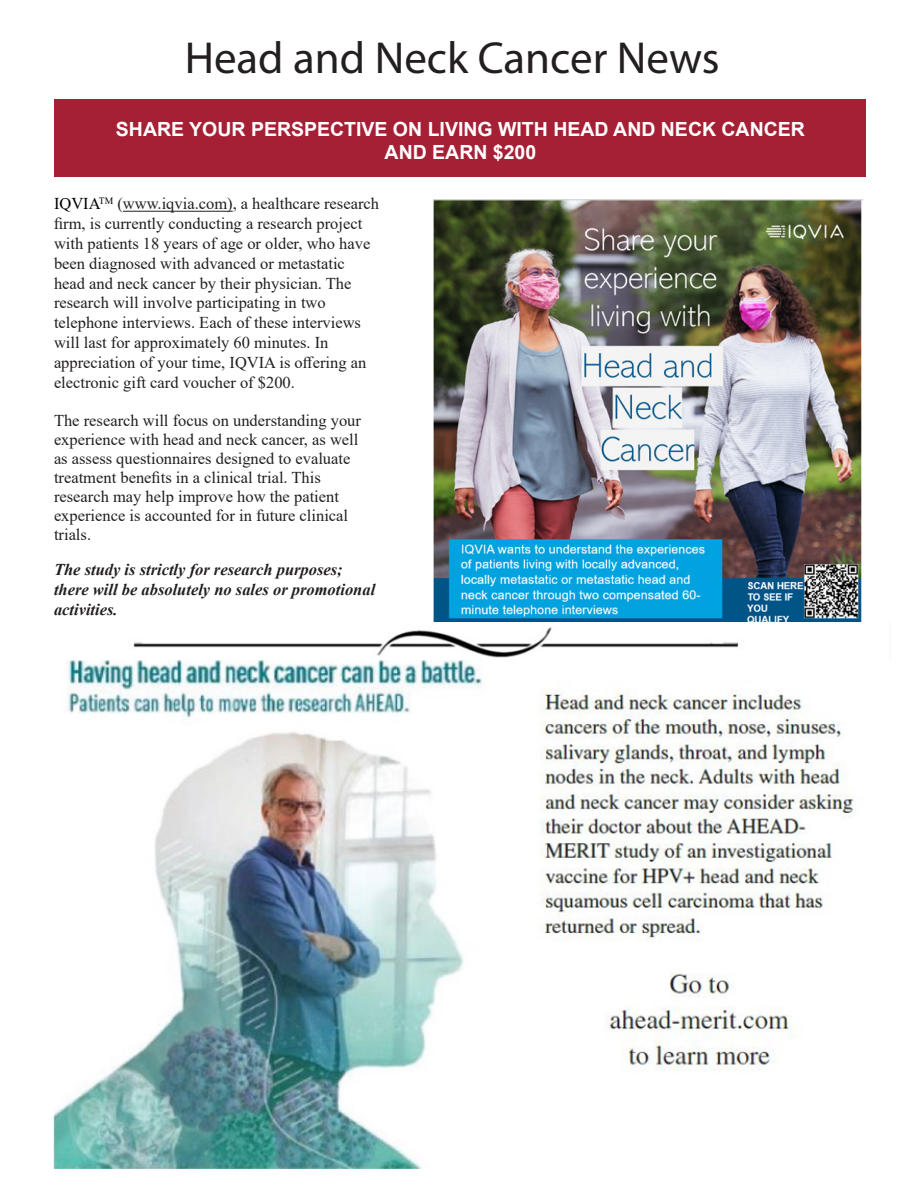
<style>
.page{position:relative;width:918px;height:1188px;background:#fff}
.page>*{position:absolute;margin:0;border:0;box-sizing:border-box;transform-origin:0 0}
.t1{font:45px "Myriad Pro";color:#231f20}
.t2{font:700 19.5px/23.4px "Arial";color:#fff;text-align:center}
.t3{font:16.5px/19.8px "Times New Roman";color:#231f20}
.t4{font:italic 700 16.5px/19.8px "Times New Roman";color:#231f20}
.s1{color:#000}
</style>
<div class="page">
<div style="left:54px;top:99px;width:811px;height:78px;background:#a62035"></div>
<hr style="left:123px;top:211px;width:110px;height:1px;background:#231f20">
<img style="left:54px;top:660px;width:800px;height:508px">
<img style="left:433px;top:200px;width:430px;height:422px">
<img style="left:133px;top:627px;width:606px;height:31px">
<p class="t1" style="left:185px;top:30px;width:536px">Head and Neck Cancer News</p>
<p class="t2" style="left:116px;top:118px;width:691px">SHARE YOUR PERSPECTIVE ON LIVING WITH HEAD AND NECK CANCER<br>AND EARN $200</p>
<p class="t3" style="left:54px;top:193px;width:327px"><span class="s1">IQVIA</span><sup>TM</sup> (www.iqvia.com), a healthcare research firm, is currently conducting a research project with patients 18 years of age or older, who have been diagnosed with advanced or metastatic head and neck cancer by their physician. The research will involve participating in two telephone interviews. Each of these interviews will last for approximately 60 minutes. In appreciation of your time, IQVIA is offering an electronic gift card voucher of $200.</p>
<p class="t3" style="left:54px;top:411px;width:309px;line-height:19px">The research will focus on understanding your experience with head and neck cancer, as well as assess questionnaires designed to evaluate treatment benefits in a clinical trial. This research may help improve how the patient experience is accounted for in future clinical trials.</p>
<p class="t4" style="left:54px;top:559px;width:323px">The study is strictly for research purposes; there will be absolutely no sales or promotional activities.</p>
</div>
